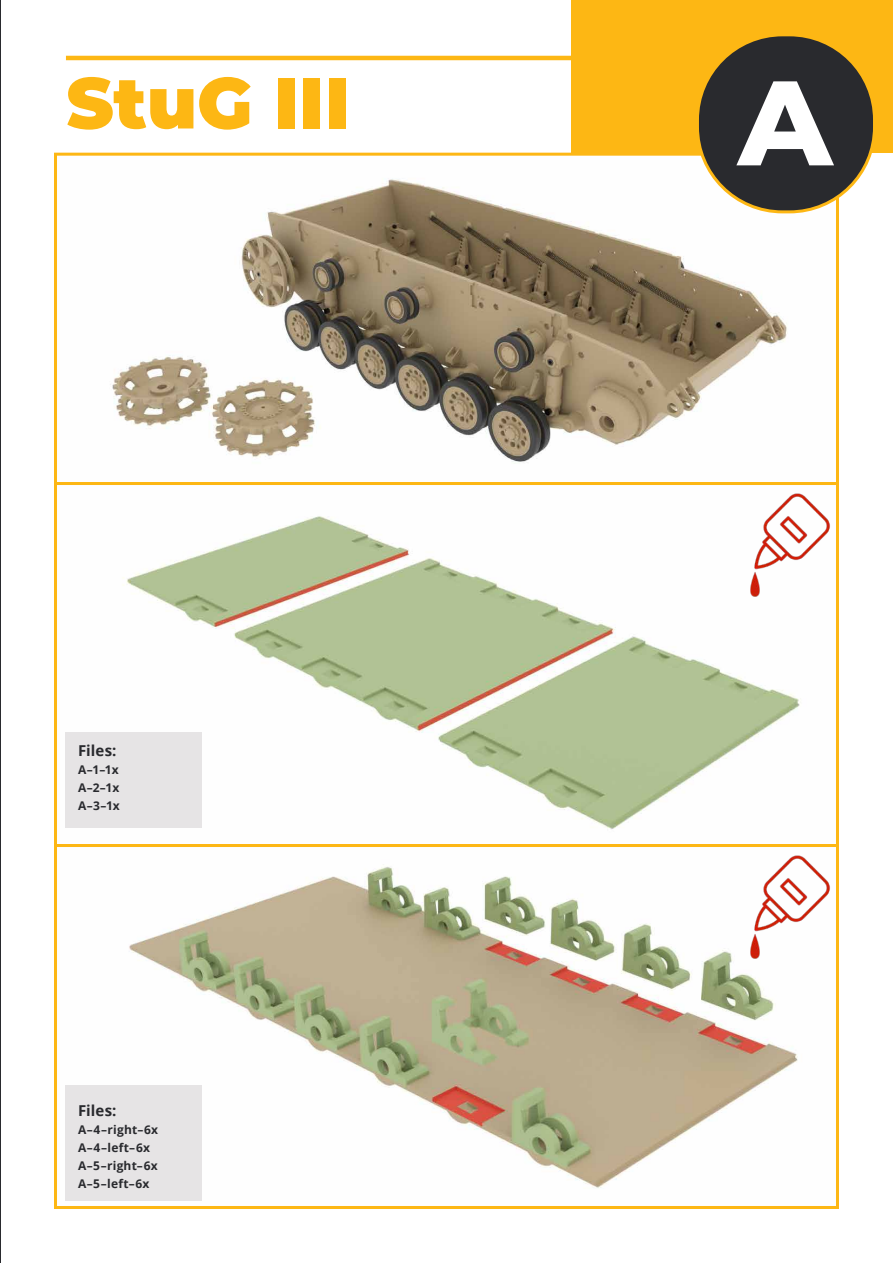
<style>
.page{position:relative;width:893px;height:1263px;background:#fff}
.page>*{position:absolute;margin:0;border:0;box-sizing:border-box;transform-origin:0 0}
.t1{font:800 120px "Montserrat";color:#fff}
.t2{font:900 72px "Montserrat";color:#fdb714}
.t3{font:700 15px "Open Sans";letter-spacing:.005em;color:#292a2e}
.t4{font:700 12px/18px "Open Sans";letter-spacing:.015em;color:#292a2e}
</style>
<div class="page">
<hr style="left:0;top:0;width:1px;height:1263px;background:#292a2e">
<hr style="left:66px;top:56px;width:761px;height:4px;background:#fdb714">
<div style="left:572px;top:0;width:321px;height:153px;background:#fdb714"></div>
<img style="left:112px;top:157px;width:721px;height:305px">
<div style="left:54px;top:153px;width:785px;height:332px;border:3px solid #fdb714"></div>
<div style="left:697px;top:35px;width:177px;height:177px;background:#292a2e;border-radius:85px"></div>
<div style="left:696px;top:33px;width:180px;height:180px;border:3px solid #fdb714;border-radius:85px"></div>
<img style="left:65px;top:516px;width:736px;height:672px">
<div style="left:54px;top:844px;width:785px;height:365px;border:3px solid #fdb714"></div>
<div style="left:54px;top:482px;width:785px;height:365px;border:3px solid #fdb714"></div>
<div style="left:65px;top:1085px;width:137px;height:116px;background:#e6e4e5"></div>
<div style="left:65px;top:732px;width:137px;height:95px;background:#e6e4e5"></div>
<img style="left:708px;top:847px;width:128px;height:128px">
<img style="left:708px;top:485px;width:128px;height:128px">
<h2 class="t2" style="left:66px;top:49px;width:285px">StuG III</h2>
<h1 class="t1" style="left:738px;top:35px;width:96px">A</h1>
<p class="t3" style="left:78px;top:740px;width:40px">Files:</p>
<p class="t4" style="left:78px;top:760px;width:43px;text-align:justify">A–1–1x A–2–1x A–3–1x</p>
<p class="t3" style="left:78px;top:1100px;width:40px">Files:</p>
<p class="t4" style="left:78px;top:1120px;width:81px">A–4–right–6x<br>A–4–left–6x<br>A–5–right–6x<br>A–5–left–6x</p>
</div>
